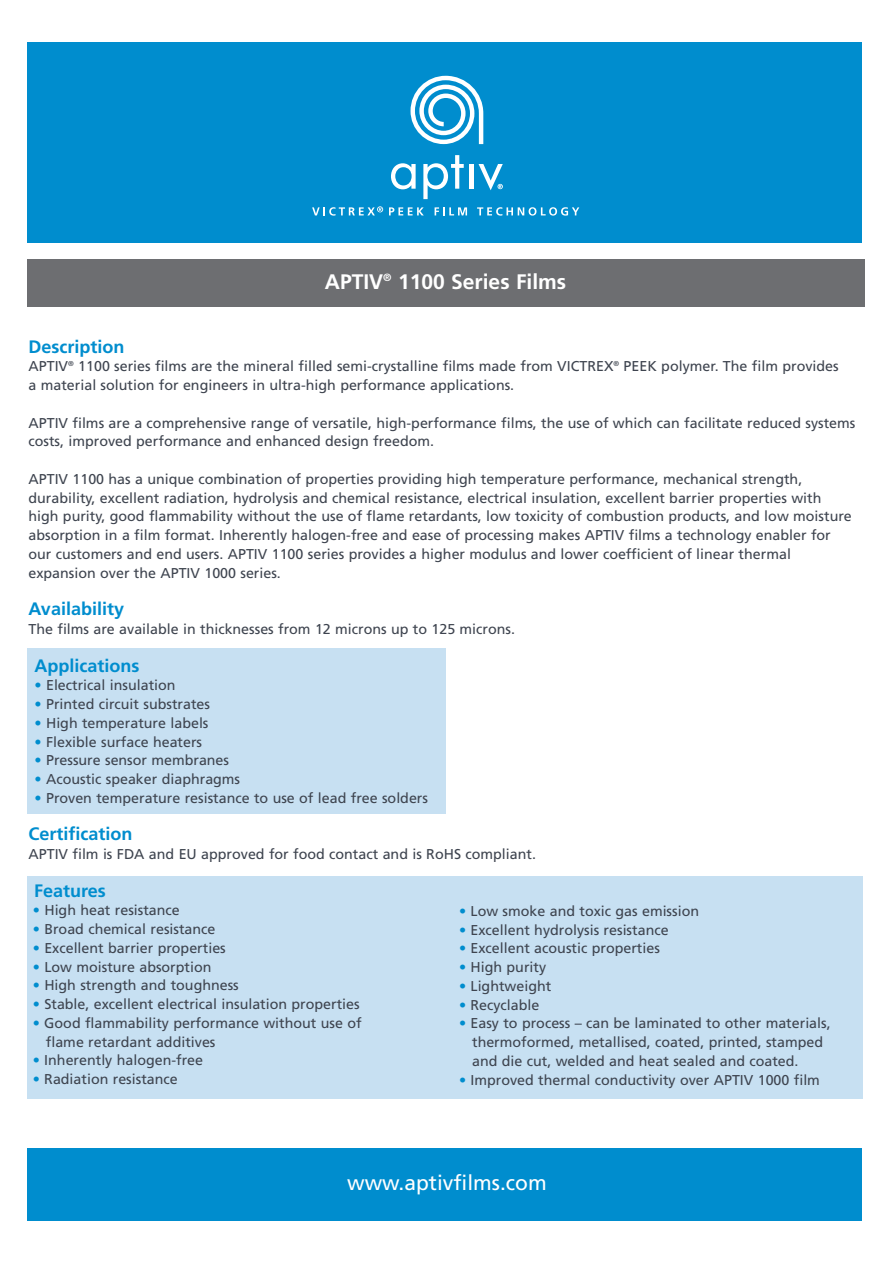
<style>
.page{position:relative;width:894px;height:1263px;background:#fff}
.page>*{position:absolute;margin:0;border:0;box-sizing:border-box;transform-origin:0 0}
.t1{font:700 21px "Frutiger";color:#fff}
.t2{font:21px "Frutiger";color:#fff}
.t3{font:700 18px "Frutiger";color:#008dce}
.t4{font:14.25px/18.8px "Frutiger";color:#3e444f}
.s1{color:#008dce}
</style>
<div class="page">
<div style="left:27px;top:43px;width:834px;height:200px;background:#008dce"></div>
<svg style="left:410px;top:76px;width:73px;height:68px"></svg>
<svg style="left:391px;top:163px;width:24px;height:26px"></svg>
<svg style="left:423px;top:155px;width:40px;height:44px"></svg>
<hr style="left:469px;top:164px;width:4px;height:25px;background:#fff">
<svg style="left:312px;top:206px;width:71px;height:10px"></svg>
<svg style="left:389px;top:207px;width:34px;height:8px"></svg>
<svg style="left:434px;top:207px;width:33px;height:8px"></svg>
<svg style="left:477px;top:207px;width:102px;height:9px"></svg>
<svg style="left:478px;top:164px;width:24px;height:26px"></svg>
<div style="left:27px;top:1147px;width:834px;height:73px;background:#008dce"></div>
<div style="left:27px;top:260px;width:836px;height:47px;background:#6d6e71"></div>
<div style="left:27px;top:648px;width:418px;height:165px;background:#c7e0f2"></div>
<div style="left:27px;top:876px;width:835px;height:222px;background:#c7e0f2"></div>
<h1 class="t1" style="left:325px;top:273px;width:243px">APTIV<sup>®</sup> 1100 Series Films</h1>
<p class="t3" style="left:28px;top:339px;width:97px">Description</p>
<p class="t4" style="left:28px;top:358px;width:811px">APTIV<sup>®</sup> 1100 series films are the mineral filled semi-crystalline films made from VICTREX<sup>®</sup> PEEK polymer. The film provides a material solution for engineers in ultra-high performance applications.</p>
<p class="t4" style="left:28px;top:414px;width:828px">APTIV films are a comprehensive range of versatile, high-performance films, the use of which can facilitate reduced systems costs, improved performance and enhanced design freedom.</p>
<p class="t4" style="left:28px;top:471px;width:824px">APTIV 1100 has a unique combination of properties providing high temperature performance, mechanical strength, durability, excellent radiation, hydrolysis and chemical resistance, electrical insulation, excellent barrier properties with high purity, good flammability without the use of flame retardants, low toxicity of combustion products, and low moisture absorption in a film format. Inherently halogen-free and ease of processing makes APTIV films a technology enabler for our customers and end users. APTIV 1100 series provides a higher modulus and lower coefficient of linear thermal expansion over the APTIV 1000 series.</p>
<p class="t3" style="left:28px;top:601px;width:97px">Availability</p>
<p class="t4" style="left:28px;top:621px;width:488px">The films are available in thicknesses from 12 microns up to 125 microns.</p>
<p class="t3" style="left:35px;top:658px;width:106px">Applications</p>
<p class="t4" style="left:35px;top:677px;width:142px"><span class="s1">•</span> Electrical insulation</p>
<p class="t4" style="left:35px;top:696px;width:177px"><span class="s1">•</span> Printed circuit substrates</p>
<p class="t4" style="left:35px;top:714px;width:175px"><span class="s1">•</span> High temperature labels</p>
<p class="t4" style="left:35px;top:733px;width:169px"><span class="s1">•</span> Flexible surface heaters</p>
<p class="t4" style="left:35px;top:752px;width:196px"><span class="s1">•</span> Pressure sensor membranes</p>
<p class="t4" style="left:35px;top:771px;width:207px"><span class="s1">•</span> Acoustic speaker diaphragms</p>
<p class="t4" style="left:35px;top:789px;width:395px"><span class="s1">•</span> Proven temperature resistance to use of lead free solders</p>
<p class="t3" style="left:28px;top:826px;width:105px">Certification</p>
<p class="t4" style="left:28px;top:846px;width:509px">APTIV film is FDA and EU approved for food contact and is RoHS compliant.</p>
<p class="t3" style="left:34px;top:883px;width:73px">Features</p>
<p class="t4" style="left:33px;top:902px;width:148px"><span class="s1">•</span> High heat resistance</p>
<p class="t4" style="left:33px;top:921px;width:184px"><span class="s1">•</span> Broad chemical resistance</p>
<p class="t4" style="left:33px;top:939px;width:194px"><span class="s1">•</span> Excellent barrier properties</p>
<p class="t4" style="left:33px;top:958px;width:180px"><span class="s1">•</span> Low moisture absorption</p>
<p class="t4" style="left:33px;top:977px;width:207px"><span class="s1">•</span> High strength and toughness</p>
<p class="t4" style="left:33px;top:996px;width:328px"><span class="s1">•</span> Stable, excellent electrical insulation properties</p>
<p class="t4" style="left:46px;top:1014px;width:317px;text-indent:-13px"><span class="s1">•</span> Good flammability performance without use of flame retardant additives</p>
<p class="t4" style="left:33px;top:1052px;width:172px"><span class="s1">•</span> Inherently halogen-free</p>
<p class="t4" style="left:33px;top:1071px;width:146px"><span class="s1">•</span> Radiation resistance</p>
<p class="t4" style="left:459px;top:902px;width:241px"><span class="s1">•</span> Low smoke and toxic gas emission</p>
<p class="t4" style="left:459px;top:921px;width:211px"><span class="s1">•</span> Excellent hydrolysis resistance</p>
<p class="t4" style="left:459px;top:940px;width:202px"><span class="s1">•</span> Excellent acoustic properties</p>
<p class="t4" style="left:459px;top:958px;width:89px"><span class="s1">•</span> High purity</p>
<p class="t4" style="left:459px;top:977px;width:94px"><span class="s1">•</span> Lightweight</p>
<p class="t4" style="left:459px;top:996px;width:82px"><span class="s1">•</span> Recyclable</p>
<p class="t4" style="left:472px;top:1015px;width:360px;text-indent:-13px"><span class="s1">•</span> Easy to process – can be laminated to other materials, thermoformed, metallised, coated, printed, stamped and die cut, welded and heat sealed and coated.</p>
<p class="t4" style="left:459px;top:1071px;width:362px"><span class="s1">•</span> Improved thermal conductivity over APTIV 1000 film</p>
<h1 class="t2" style="left:347px;top:1173px;width:201px">www.aptivfilms.com</h1>
</div>
